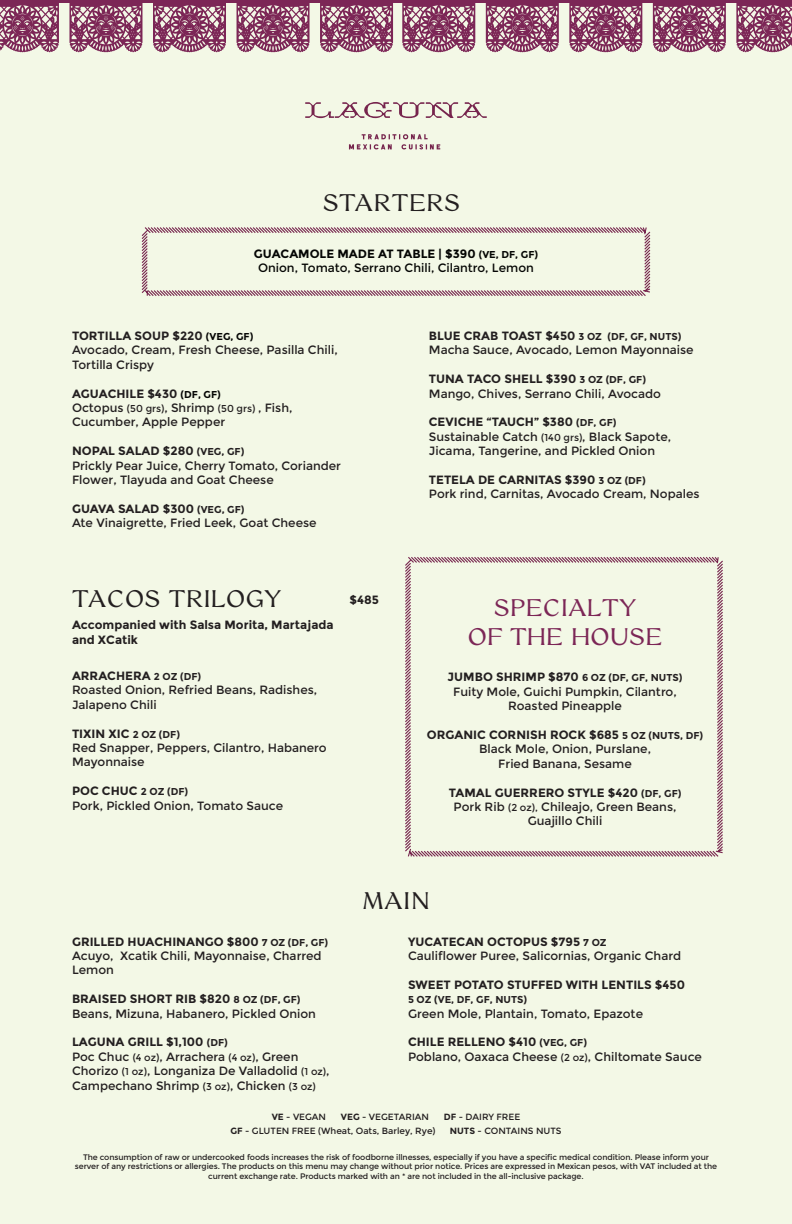
<style>
.page{position:relative;width:792px;height:1224px;background:#f3f8e6}
.page>*{position:absolute;margin:0;border:0;box-sizing:border-box;transform-origin:0 0}
.t1{font:24px "Coconat";color:#231f20}
.t2{font:24px "Coconat";color:#7c2656}
.t3{font:12px/14.4px "Montserrat";color:#231f20}
.t4{font:700 12px/14.4px "Montserrat";color:#231f20}
.t5{font:12px "Montserrat";color:#040503}
.t6{font:700 12px "Montserrat";color:#040503}
.t7{font:700 10px "Montserrat";color:#231f20}
.t8{font:9px "Montserrat";color:#231f20}
.t9{font:8px/9.6px "Montserrat";letter-spacing:-.01em;color:#231f20;text-align:center}
.s1{font-size:10px}
.s2{font-size:10px;color:#040503}
.s3{font-weight:700}
</style>
<div class="page">
<svg style="left:305px;top:102px;width:182px;height:16px"></svg>
<svg style="left:349px;top:134px;width:91px;height:15px"></svg>
<svg style="left:0;top:3px;width:59px;height:49px"></svg>
<svg style="left:69px;top:3px;width:73px;height:49px"></svg>
<svg style="left:153px;top:3px;width:73px;height:49px"></svg>
<svg style="left:237px;top:3px;width:73px;height:49px"></svg>
<svg style="left:320px;top:3px;width:73px;height:49px"></svg>
<hr style="left:0;top:2px;width:402px;height:1px;background:#7c2656">
<svg style="left:402px;top:3px;width:73px;height:49px"></svg>
<svg style="left:486px;top:3px;width:73px;height:49px"></svg>
<svg style="left:569px;top:3px;width:73px;height:49px"></svg>
<svg style="left:653px;top:3px;width:73px;height:49px"></svg>
<svg style="left:736px;top:3px;width:56px;height:49px;background:#a06682"></svg>
<hr style="left:390px;top:2px;width:402px;height:1px;background:#7c2656">
<hr style="left:0;top:0;width:792px;height:2px;background:#7c2656">
<svg style="left:405px;top:557px;width:318px;height:300px"></svg>
<svg style="left:141px;top:227px;width:510px;height:69px"></svg>
<p class="t1" style="left:323px;top:187px;width:139px">STARTERS</p>
<p class="t6" style="left:254px;top:247px;width:286px">GUACAMOLE MADE AT TABLE | $390 <span class="s1">(VE, DF, GF)</span></p>
<p class="t5" style="left:258px;top:261px;width:277px">Onion, Tomato, Serrano Chili, Cilantro, Lemon</p>
<p class="t4" style="left:72px;top:329px;width:183px">TORTILLA SOUP $220 <span class="s2">(VEG, GF)</span></p>
<p class="t3" style="left:72px;top:343px;width:267px">Avocado, Cream, Fresh Cheese, Pasilla Chili,<br>Tortilla Crispy</p>
<p class="t4" style="left:72px;top:386px;width:150px">AGUACHILE $430 <span class="s2">(DF, GF)</span></p>
<p class="t3" style="left:72px;top:401px;width:222px">Octopus <span class="s1">(50 grs)</span>, Shrimp <span class="s1">(50 grs)</span> , Fish,</p>
<p class="t3" style="left:72px;top:415px;width:155px">Cucumber, Apple Pepper</p>
<p class="t4" style="left:72px;top:444px;width:174px">NOPAL SALAD $280 <span class="s1">(VEG, GF)</span></p>
<p class="t3" style="left:72px;top:458px;width:271px">Prickly Pear Juice, Cherry Tomato, Coriander<br>Flower, Tlayuda and Goat Cheese</p>
<p class="t4" style="left:72px;top:501px;width:174px">GUAVA SALAD $300 <span class="s1">(VEG, GF)</span></p>
<p class="t3" style="left:72px;top:516px;width:246px">Ate Vinaigrette, Fried Leek, Goat Cheese</p>
<p class="t4" style="left:429px;top:329px;width:254px">BLUE CRAB TOAST $450 <span class="s1">3 OZ (DF, GF, NUTS)</span></p>
<p class="t3" style="left:429px;top:343px;width:266px">Macha Sauce, Avocado, Lemon Mayonnaise</p>
<p class="t4" style="left:429px;top:372px;width:219px">TUNA TACO SHELL $390 <span class="s1">3 OZ (DF, GF)</span></p>
<p class="t3" style="left:429px;top:386px;width:234px">Mango, Chives, Serrano Chili, Avocado</p>
<p class="t4" style="left:429px;top:415px;width:189px">CEVICHE “TAUCH” $380 <span class="s1">(DF, GF)</span></p>
<p class="t3" style="left:429px;top:429px;width:244px">Sustainable Catch <span class="s1">(140 grs)</span>, Black Sapote,<br>Jicama, Tangerine, and Pickled Onion</p>
<p class="t4" style="left:429px;top:473px;width:218px">TETELA DE CARNITAS $390 <span class="s1">3 OZ (DF)</span></p>
<p class="t3" style="left:429px;top:487px;width:272px">Pork rind, Carnitas, Avocado Cream, Nopales</p>
<p class="t1" style="left:72px;top:583px;width:211px">TACOS TRILOGY</p>
<p class="t4" style="left:72px;top:618px;width:263px">Accompanied with Salsa Morita, Martajada and XCatik</p>
<p class="t4" style="left:72px;top:669px;width:131px">ARRACHERA <span class="s1">2 OZ (DF)</span></p>
<p class="t3" style="left:72px;top:683px;width:247px">Roasted Onion, Refried Beans, Radishes,<br>Jalapeno Chili</p>
<p class="t4" style="left:72px;top:726px;width:110px">TIXIN XIC <span class="s1">2 OZ (DF)</span></p>
<p class="t3" style="left:72px;top:741px;width:256px">Red Snapper, Peppers, Cilantro, Habanero<br>Mayonnaise</p>
<p class="t4" style="left:72px;top:784px;width:118px">POC CHUC <span class="s1">2 OZ (DF)</span></p>
<p class="t3" style="left:72px;top:798px;width:213px">Pork, Pickled Onion, Tomato Sauce</p>
<p class="t4" style="left:350px;top:592px;width:31px">$485</p>
<p class="t2" style="left:494px;top:593px;width:144px">SPECIALTY</p>
<p class="t2" style="left:468px;top:621px;width:196px">OF THE HOUSE</p>
<p class="t4" style="left:448px;top:670px;width:236px">JUMBO SHRIMP $870 <span class="s1">6 OZ (DF, GF, NUTS)</span></p>
<p class="t3" style="left:453px;top:684px;width:225px">Fuity Mole, Guichi Pumpkin, Cilantro,</p>
<p class="t3" style="left:508px;top:699px;width:115px">Roasted Pineapple</p>
<p class="t4" style="left:427px;top:728px;width:278px">ORGANIC CORNISH ROCK $685 <span class="s1">5 OZ (NUTS, DF)</span></p>
<p class="t3" style="left:479px;top:742px;width:173px">Black Mole, Onion, Purslane,</p>
<p class="t3" style="left:498px;top:756px;width:135px">Fried Banana, Sesame</p>
<p class="t4" style="left:449px;top:785px;width:234px">TAMAL GUERRERO STYLE $420 <span class="s1">(DF, GF)</span></p>
<p class="t3" style="left:454px;top:800px;width:224px">Pork Rib <span class="s1">(2 oz),</span> Chileajo, Green Beans,</p>
<p class="t3" style="left:528px;top:814px;width:76px">Guajillo Chili</p>
<p class="t4" style="left:72px;top:934px;width:258px">GRILLED HUACHINANGO $800 <span class="s1">7 OZ (DF, GF)</span></p>
<p class="t3" style="left:72px;top:949px;width:251px">Acuyo, Xcatik Chili, Mayonnaise, Charred<br>Lemon</p>
<p class="t4" style="left:72px;top:992px;width:230px">BRAISED SHORT RIB $820 <span class="s1">8 OZ (DF, GF)</span></p>
<p class="t3" style="left:72px;top:1006px;width:246px">Beans, Mizuna, Habanero, Pickled Onion</p>
<p class="t4" style="left:72px;top:1035px;width:157px">LAGUNA GRILL $1,100 <span class="s1">(DF)</span></p>
<p class="t3" style="left:72px;top:1050px;width:228px">Poc Chuc <span class="s1">(4 oz)</span>, Arrachera <span class="s1">(4 oz)</span>, Green</p>
<p class="t3" style="left:72px;top:1064px;width:259px">Chorizo <span class="s1">(1 oz)</span>, Longaniza De Valladolid <span class="s1">(1 oz)</span>,<br>Campechano Shrimp <span class="s1">(3 oz)</span>, Chicken <span class="s1">(3 oz)</span></p>
<p class="t1" style="left:362px;top:886px;width:70px">MAIN</p>
<p class="t4" style="left:408px;top:934px;width:200px">YUCATECAN OCTOPUS $795 <span class="s1">7 OZ</span></p>
<p class="t3" style="left:408px;top:949px;width:275px">Cauliflower Puree, Salicornias, Organic Chard</p>
<p class="t4" style="left:408px;top:977px;width:279px">SWEET POTATO STUFFED WITH LENTILS $450</p>
<p class="t7" style="left:408px;top:994px;width:121px">5 OZ (VE, DF, GF, NUTS)</p>
<p class="t3" style="left:408px;top:1006px;width:237px">Green Mole, Plantain, Tomato, Epazote</p>
<p class="t4" style="left:408px;top:1035px;width:180px">CHILE RELLENO $410 <span class="s1">(VEG, GF)</span></p>
<p class="t3" style="left:408px;top:1050px;width:296px">Poblano, Oaxaca Cheese <span class="s1">(2 oz)</span>, Chiltomate Sauce</p>
<p class="t8" style="left:272px;top:1112px;width:56px"><span class="s3">VE</span> - VEGAN</p>
<p class="t8" style="left:341px;top:1112px;width:90px"><span class="s3">VEG</span> - VEGETARIAN</p>
<p class="t8" style="left:444px;top:1112px;width:78px"><span class="s3">DF</span> - DAIRY FREE</p>
<p class="t8" style="left:230px;top:1126px;width:206px"><span class="s3">GF</span> - GLUTEN FREE (Wheat, Oats, Barley, Rye)</p>
<p class="t8" style="left:450px;top:1126px;width:113px"><span class="s3">NUTS</span> - CONTAINS NUTS</p>
<p class="t9" style="left:75px;top:1152px;width:644px">The consumption of raw or undercooked foods increases the risk of foodborne illnesses, especially if you have a specific medical condition. Please inform your server of any restrictions or allergies. The products on this menu may change without prior notice. Prices are expressed in Mexican pesos, with VAT included at the current exchange rate. Products marked with an * are not included in the all-inclusive package.</p>
</div>
